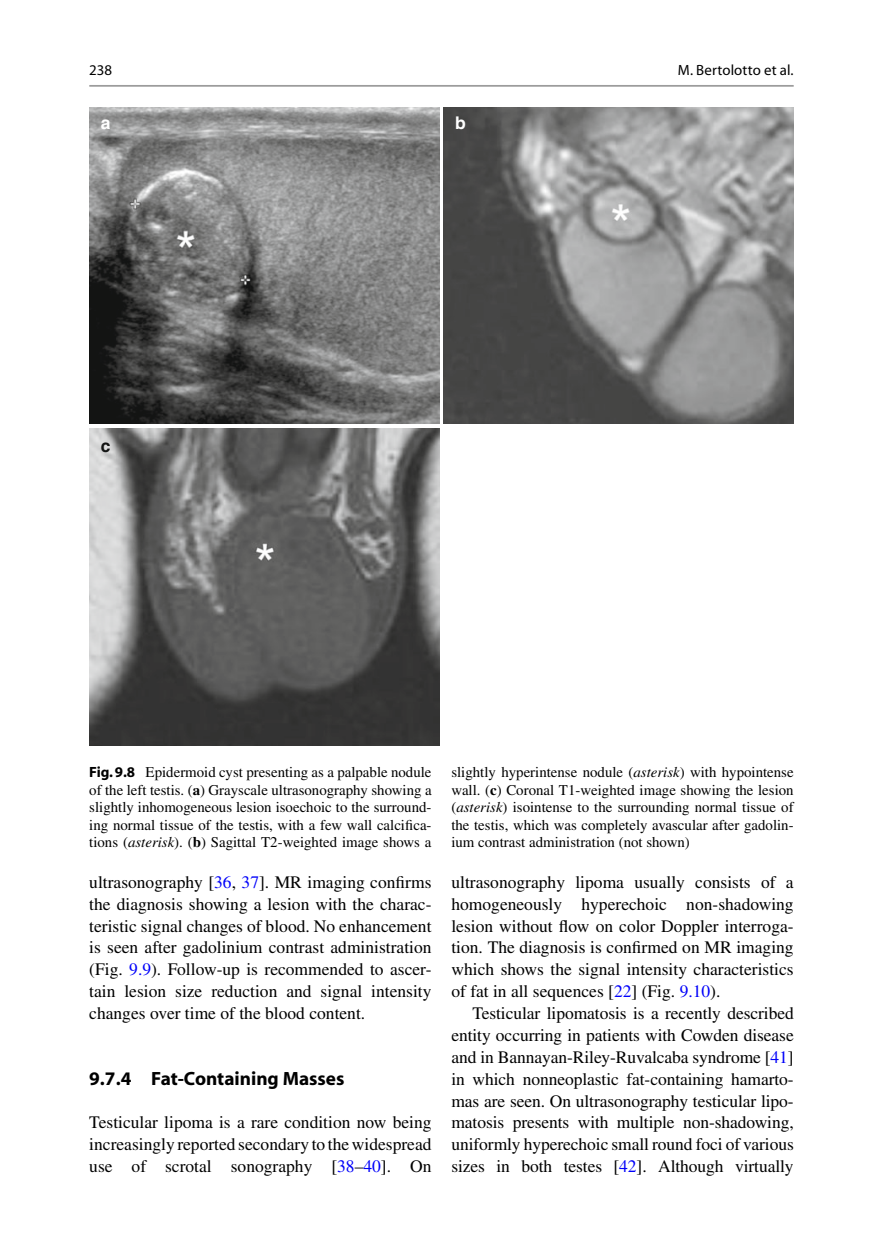
<style>
.page{position:relative;width:883px;height:1260px;background:#fff}
.page>*{position:absolute;margin:0;border:0;box-sizing:border-box;transform-origin:0 0}
.t1{font:700 19.25px "Sllntv Myriad";color:#000}
.t2{font:17.5px/21.9px "Qhgcgl Times";color:#000;text-align:justify}
.t3{font:700 17.5px "Ydxdlj Helvetica";color:#fff}
.t4{font:700 17.5px "Ydxdlj Helvetica";color:#131413}
.t5{font:14.88px/17.5px "Qhgcgl Times";color:#000;text-align:justify}
.t6{font:14.88px "Kqymlx Myriad";letter-spacing:.005em;color:#000}
.s1{font-family:"Sllntv Myriad";font-weight:700}
.s2{font-family:"Myxyjq Times";font-weight:700}
.s3{font-family:"Mjqytd Times";font-style:italic}
.s4{color:#0000fa}
</style>
<div class="page">
<img style="left:89px;top:107px;width:350px;height:316px">
<img style="left:444px;top:107px;width:350px;height:316px">
<img style="left:89px;top:428px;width:350px;height:318px">
<hr style="left:89px;top:85px;width:705px;height:2px;background:#9c9c9c">
<p class="t6" style="left:89px;top:64px;width:24px">238</p>
<p class="t3" style="left:101px;top:113px;width:11px">a</p>
<p class="t4" style="left:101px;top:436px;width:11px">c</p>
<p class="t3" style="left:455px;top:113px;width:12px">b</p>
<p class="t6" style="left:678px;top:64px;width:117px">M. Bertolotto et al.</p>
<p class="t5" style="left:89px;top:765px;width:344px"><span class="s1">Fig. 9.8</span> Epidermoid cyst presenting as a palpable nodule of the left testis. ( <span class="s2">a</span> ) Grayscale ultrasonography showing a slightly inhomogeneous lesion isoechoic to the surround&shy;ing normal tissue of the testis, with a few wall calcifica&shy;tions ( <span class="s3">asterisk</span> ). ( <span class="s2">b</span> ) Sagittal T2-weighted image shows a</p>
<p class="t5" style="left:451px;top:765px;width:344px">slightly hyperintense nodule ( <span class="s3">asterisk</span> ) with hypointense wall. ( <span class="s2">c</span> ) Coronal T1-weighted image showing the lesion ( <span class="s3">asterisk</span> ) isointense to the surrounding normal tissue of the testis, which was completely avascular after gadolin&shy;ium contrast administration (not shown)</p>
<p class="t2" style="left:89px;top:873px;width:344px">ultrasonography [ <span class="s4">36</span> , <span class="s4">37</span> ]. MR imaging confirms the diagnosis showing a lesion with the charac&shy;teristic signal changes of blood. No enhancement is seen after gadolinium contrast administration (Fig. <span class="s4">9.9</span> ). Follow-up is recommended to ascer&shy;tain lesion size reduction and signal intensity changes over time of the blood content.</p>
<p class="t1" style="left:89px;top:1071px;width:257px">9.7.4 Fat-Containing Masses</p>
<p class="t2" style="left:89px;top:1113px;width:344px">Testicular lipoma is a rare condition now being increasingly reported secondary to the widespread use of scrotal sonography [ <span class="s4">38</span> – <span class="s4">40</span> ]. On</p>
<p class="t2" style="left:451px;top:873px;width:344px">ultrasonography lipoma usually consists of a homogeneously hyperechoic non-shadowing lesion without flow on color Doppler interroga&shy;tion. The diagnosis is confirmed on MR imaging which shows the signal intensity characteristics of fat in all sequences [ <span class="s4">22</span> ] (Fig. <span class="s4">9.10</span> ).</p>
<p class="t2" style="left:451px;top:1004px;width:344px;text-indent:21px">Testicular lipomatosis is a recently described entity occurring in patients with Cowden disease and in Bannayan-Riley-Ruvalcaba syndrome [ <span class="s4">41</span> ] in which nonneoplastic fat-containing hamarto&shy;mas are seen. On ultrasonography testicular lipo&shy;matosis presents with multiple non- shadowing, uniformly hyperechoic small round foci of various sizes in both testes [ <span class="s4">42</span> ]. Although virtually</p>
</div>
